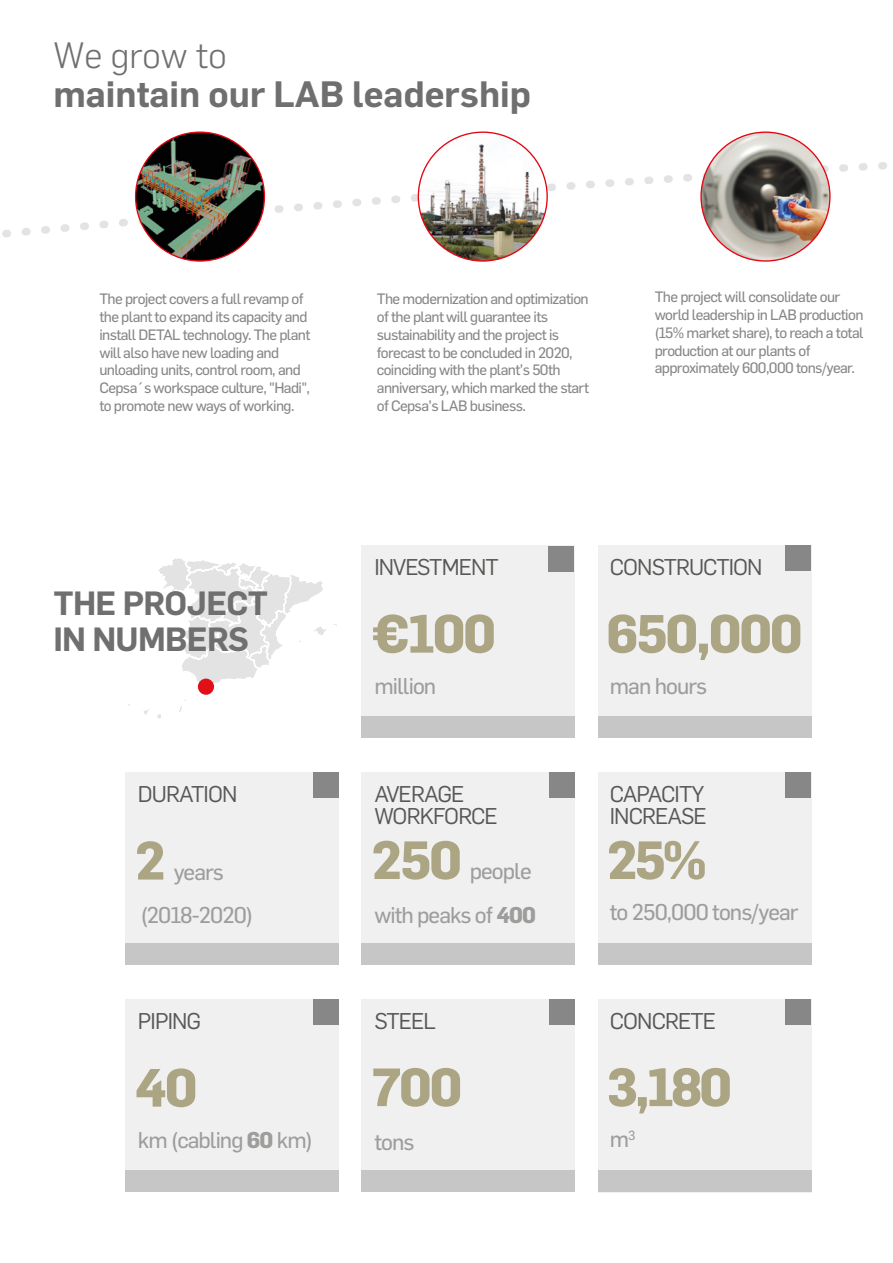
<style>
.page{position:relative;width:893px;height:1263px;background:#fff}
.page>*{position:absolute;margin:0;border:0;box-sizing:border-box;transform-origin:0 0}
.t1{font:700 52.8px "Flama";letter-spacing:-.04em;color:#aba584}
.t2{font:600 36px "Flama";color:#706f6f}
.t3{font:300 36px "Flama";color:#706f6f}
.t4{font:600 33px/36px "Flama";letter-spacing:-.02em;color:#706f6f}
.t5{font:22.35px "Flama Basic";letter-spacing:-.04em;color:#9d9d9c}
.t6{font:22.35px/22.4px "Flama";letter-spacing:-.04em;color:#575756}
.t7{font:14.85px/17.7px "Flama Basic";letter-spacing:-.04em;color:#878787}
.s1{font-family:"Flama";font-weight:700}
</style>
<div class="page">
<svg style="left:2px;top:142px;width:885px;height:95px"></svg>
<svg style="left:128px;top:558px;width:209px;height:161px"></svg>
<div style="left:198px;top:679px;width:16px;height:16px;background:#e20e18;border-radius:50%"></div>
<div style="left:361px;top:545px;width:214px;height:193px;background:#f0f0f0"></div>
<div style="left:361px;top:717px;width:214px;height:21px;background:#c6c6c6"></div>
<div style="left:548px;top:546px;width:26px;height:26px;background:#878787"></div>
<div style="left:598px;top:545px;width:213px;height:193px;background:#f0f0f0"></div>
<div style="left:598px;top:717px;width:213px;height:21px;background:#c6c6c6"></div>
<div style="left:125px;top:772px;width:213px;height:192px;background:#f0f0f0"></div>
<div style="left:125px;top:943px;width:213px;height:21px;background:#c6c6c6"></div>
<div style="left:361px;top:772px;width:214px;height:182px;background:#f0f0f0"></div>
<div style="left:361px;top:943px;width:214px;height:21px;background:#c6c6c6"></div>
<div style="left:598px;top:772px;width:213px;height:192px;background:#f0f0f0"></div>
<div style="left:598px;top:943px;width:213px;height:21px;background:#c6c6c6"></div>
<div style="left:549px;top:772px;width:26px;height:26px;background:#878787"></div>
<div style="left:313px;top:772px;width:25px;height:26px;background:#878787"></div>
<div style="left:125px;top:999px;width:213px;height:192px;background:#f0f0f0"></div>
<div style="left:125px;top:1170px;width:213px;height:21px;background:#c6c6c6"></div>
<div style="left:361px;top:999px;width:214px;height:192px;background:#f0f0f0"></div>
<div style="left:361px;top:1170px;width:214px;height:21px;background:#c6c6c6"></div>
<div style="left:598px;top:999px;width:213px;height:194px;background:#f0f0f0"></div>
<div style="left:598px;top:1170px;width:213px;height:21px;background:#c6c6c6"></div>
<div style="left:549px;top:999px;width:26px;height:26px;background:#878787"></div>
<div style="left:313px;top:999px;width:25px;height:26px;background:#878787"></div>
<img style="left:136px;top:132px;width:128px;height:129px;border-radius:64px">
<img style="left:418px;top:132px;width:129px;height:129px;border-radius:64px">
<img style="left:701px;top:132px;width:129px;height:129px;border-radius:64px">
<svg style="left:671px;top:545px;width:141px;height:648px"></svg>
<h2 class="t3" style="left:53px;top:28px;width:175px">We grow to</h2>
<h2 class="t2" style="left:53px;top:67px;width:479px">maintain our LAB leadership</h2>
<p class="t7" style="left:99px;top:289px;width:213px">The project covers a full revamp of the plant to expand its capacity and install DETAL technology. The plant will also have new loading and unloading units, control room, and Cepsa´s workspace culture, "Hadi", to promote new ways of working.</p>
<p class="t7" style="left:377px;top:289px;width:214px">The modernization and optimization of the plant will guarantee its sustainability and the project is forecast to be concluded in 2020, coinciding with the plant’s 50th anniversary, which marked the start of Cepsa’s LAB business.</p>
<p class="t7" style="left:655px;top:288px;width:210px">The project will consolidate our world leadership in LAB production (15% market share), to reach a total production at our plants of approximately 600,000 tons/year.</p>
<h3 class="t6" style="left:374px;top:555px;width:126px">INVESTMENT</h3>
<h3 class="t6" style="left:610px;top:555px;width:154px">CONSTRUCTION</h3>
<h3 class="t4" style="left:53px;top:584px;width:216px">THE PROJECT<br>IN NUMBERS</h3>
<h1 class="t1" style="left:371px;top:594px;width:126px">€100</h1>
<h1 class="t1" style="left:606px;top:594px;width:198px">650,000</h1>
<h3 class="t5" style="left:374px;top:669px;width:63px">million</h3>
<h3 class="t5" style="left:610px;top:669px;width:99px">man hours</h3>
<h3 class="t6" style="left:138px;top:782px;width:101px">DURATION</h3>
<h3 class="t6" style="left:374px;top:781px;width:125px">AVERAGE<br>WORKFORCE</h3>
<h3 class="t6" style="left:610px;top:781px;width:99px">CAPACITY<br>INCREASE</h3>
<h1 class="t1" style="left:135px;top:821px;width:33px">2</h1>
<h3 class="t5" style="left:174px;top:855px;width:52px">years</h3>
<h1 class="t1" style="left:371px;top:821px;width:92px">250</h1>
<h3 class="t5" style="left:470px;top:854px;width:63px">people</h3>
<h1 class="t1" style="left:606px;top:821px;width:102px">25%</h1>
<h3 class="t5" style="left:141px;top:898px;width:114px">(2018-2020)</h3>
<h3 class="t5" style="left:374px;top:898px;width:163px">with peaks of <span class="s1">400</span></h3>
<h3 class="t5" style="left:610px;top:895px;width:190px">to 250,000 tons/year</h3>
<h3 class="t6" style="left:138px;top:1009px;width:65px">PIPING</h3>
<h3 class="t6" style="left:374px;top:1008px;width:63px">STEEL</h3>
<h3 class="t6" style="left:610px;top:1008px;width:108px">CONCRETE</h3>
<h1 class="t1" style="left:135px;top:1048px;width:64px">40</h1>
<h1 class="t1" style="left:371px;top:1048px;width:93px">700</h1>
<h1 class="t1" style="left:606px;top:1048px;width:127px">3,180</h1>
<h3 class="t5" style="left:138px;top:1123px;width:176px">km (cabling <span class="s1">60</span> km)</h3>
<h3 class="t5" style="left:374px;top:1125px;width:42px">tons</h3>
<h3 class="t5" style="left:610px;top:1122px;width:27px">m<sup>3</sup></h3>
</div>
